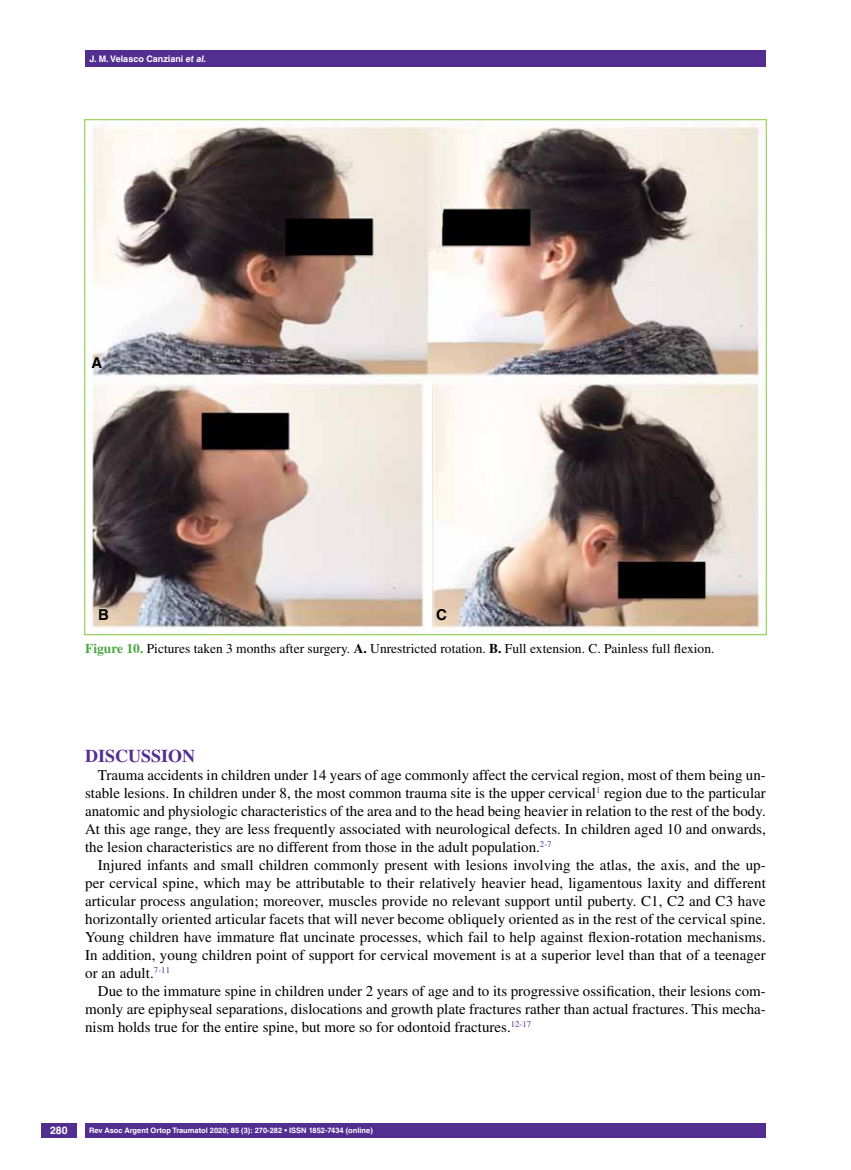
<style>
.page{position:relative;width:851px;height:1170px;background:#fff}
.page>*{position:absolute;margin:0;border:0;box-sizing:border-box;transform-origin:0 0}
.t1{font:700 18px "Times LT Std";color:#522e91}
.t2{font:15px/18px "Times LT Std";color:#000;text-align:justify}
.t3{font:700 15px "Helvetica LT Std";color:#000}
.t4{font:13.5px "Times LT Std";color:#000}
.t5{font:700 10.5px "Helvetica LT Std";color:#fff}
.t6{font:700 9px "Helvetica LT Std";color:#fff}
.t7{font:700 7.5px "Helvetica LT Std";color:#fff}
.s1{font-style:italic}
.s2{font-weight:700;color:#49a942}
.s3{font-weight:700}
</style>
<div class="page">
<div style="left:41px;top:1123px;width:36px;height:14px;background:#522e91"></div>
<div style="left:85px;top:50px;width:680px;height:17px;background:#522e91"></div>
<div style="left:85px;top:1123px;width:680px;height:14px;background:#522e91"></div>
<img style="left:90px;top:125px;width:673px;height:504px">
<p class="t6" style="left:89px;top:53px;width:118px">J. M. Velasco Canziani <span class="s1">et al.</span></p>
<p class="t3" style="left:92px;top:353px;width:12px">A</p>
<p class="t3" style="left:436px;top:605px;width:11px">C</p>
<p class="t4" style="left:85px;top:640px;width:630px"><span class="s2">FIGURE 10.</span> Pictures taken 3 months after surgery. <span class="s3">A.</span> Unrestricted rotation. <span class="s3">B.</span> Full extension. C. Painless full flexion.</p>
<p class="t3" style="left:98px;top:605px;width:12px">B</p>
<p class="t1" style="left:85px;top:745px;width:112px">DISCUSSION</p>
<p class="t2" style="left:85px;top:765px;width:682px;text-indent:13px">Trauma accidents in children under 14 years of age commonly affect the cervical region, most of them being un&shy;stable lesions. In children under 8, the most common trauma site is the upper cervical<sup>1</sup> region due to the particular anatomic and physiologic characteristics of the area and to the head being heavier in relation to the rest of the body.<br>At this age range, they are less frequently associated with neurological defects. In children aged 10 and onwards, the lesion characteristics are no different from those in the adult population.<sup>2-7</sup></p>
<p class="t2" style="left:85px;top:855px;width:682px;text-indent:13px">Injured infants and small children commonly present with lesions involving the atlas, the axis, and the up&shy;per cervical spine, which may be attributable to their relatively heavier head, ligamentous laxity and different articular process angulation; moreover, muscles provide no relevant support until puberty. C1, C2 and C3 have horizontally oriented articular facets that will never become obliquely oriented as in the rest of the cervical spine.<br>Young children have immature flat uncinate processes, which fail to help against flexion-rotation mechanisms.<br>In addition, young children point of support for cervical movement is at a superior level than that of a teenager or an adult.<sup>7-11</sup></p>
<p class="t2" style="left:85px;top:981px;width:682px;text-indent:13px">Due to the immature spine in children under 2 years of age and to its progressive ossification, their lesions com&shy;monly are epiphyseal separations, dislocations and growth plate fractures rather than actual fractures. This mecha&shy;nism holds true for the entire spine, but more so for odontoid fractures.<sup>12-17</sup></p>
<p class="t5" style="left:50px;top:1124px;width:19px">280</p>
<p class="t7" style="left:89px;top:1125px;width:285px">Rev Asoc Argent Ortop Traumatol 2020; 85 (3): 270-282 • ISSN 1852-7434 (online)</p>
</div>
